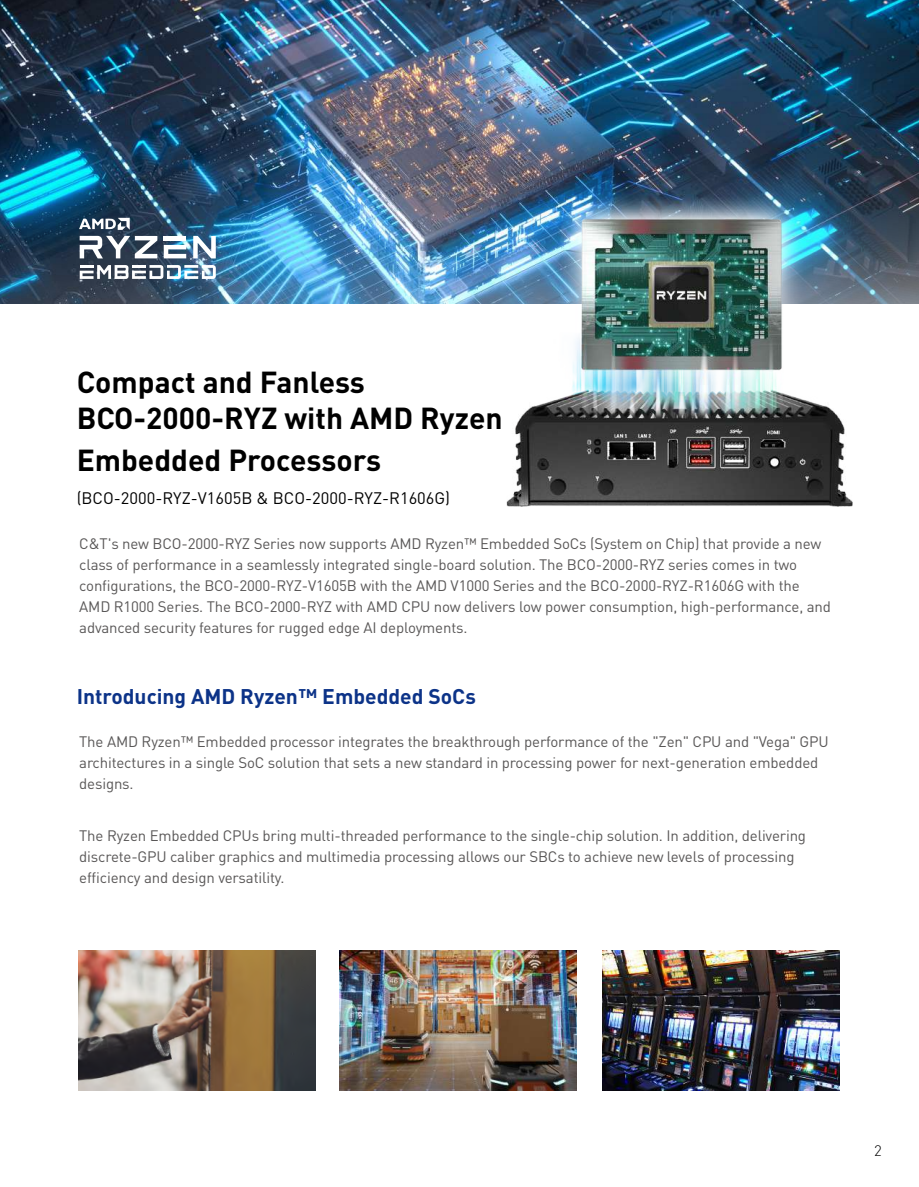
<style>
.page{position:relative;width:919px;height:1187px;background:#fff}
.page>*{position:absolute;margin:0;border:0;box-sizing:border-box;transform-origin:0 0}
.t1{font:700 30px/36px "DIN Pro";color:#000}
.t2{font:700 21px "DIN Pro";color:#0c3388}
.t3{font:16.5px "DIN Pro";color:#000}
.t4{font:15px/21px "DIN Pro";letter-spacing:-.01em;color:#595757}
.t5{font:300 15px "DIN Pro";color:#000}
</style>
<div class="page">
<img style="left:79px;top:950px;width:236px;height:140px">
<img style="left:339px;top:950px;width:237px;height:140px">
<img style="left:602px;top:950px;width:237px;height:140px">
<img style="left:0;top:0;width:918px;height:303px">
<img style="left:506px;top:195px;width:346px;height:311px">
<svg style="left:193px;top:236px;width:23px;height:22px"></svg>
<svg style="left:164px;top:245px;width:22px;height:13px"></svg>
<svg style="left:80px;top:236px;width:77px;height:22px"></svg>
<hr style="left:164px;top:236px;width:22px;height:4px;background:#fff">
<svg style="left:80px;top:265px;width:136px;height:14px"></svg>
<hr style="left:132px;top:265px;width:14px;height:3px;background:#fff">
<svg style="left:79px;top:218px;width:51px;height:12px"></svg>
<h1 class="t1" style="left:77px;top:362px;width:427px">Compact and Fanless<br>BCO-2000-RYZ with AMD Ryzen</h1>
<h1 class="t1" style="left:77px;top:440px;width:306px">Embedded Processors</h1>
<p class="t3" style="left:77px;top:487px;width:375px">(BCO-2000-RYZ-V1605B &amp; BCO-2000-RYZ-R1606G)</p>
<p class="t4" style="left:79px;top:532px;width:753px">C&amp;T's new BCO-2000-RYZ Series now supports AMD Ryzen™ Embedded SoCs (System on Chip) that provide a new class of performance in a seamlessly integrated single-board solution. The BCO-2000-RYZ series comes in two configurations, the BCO-2000-RYZ-V1605B with the AMD V1000 Series and the BCO-2000-RYZ-R1606G with the AMD R1000 Series. The BCO-2000-RYZ with AMD CPU now delivers low power consumption, high-performance, and advanced security features for rugged edge AI deployments.</p>
<h2 class="t2" style="left:77px;top:682px;width:400px">Introducing AMD Ryzen™ Embedded SoCs</h2>
<p class="t4" style="left:79px;top:730px;width:751px">The AMD Ryzen™ Embedded processor integrates the breakthrough performance of the "Zen" CPU and "Vega" GPU architectures in a single SoC solution that sets a new standard in processing power for next-generation embedded designs.</p>
<p class="t4" style="left:79px;top:824px;width:728px">The Ryzen Embedded CPUs bring multi-threaded performance to the single-chip solution. In addition, delivering discrete-GPU caliber graphics and multimedia processing allows our SBCs to achieve new levels of processing efficiency and design versatility.</p>
<p class="t5" style="left:874px;top:1140px;width:9px">2</p>
</div>
